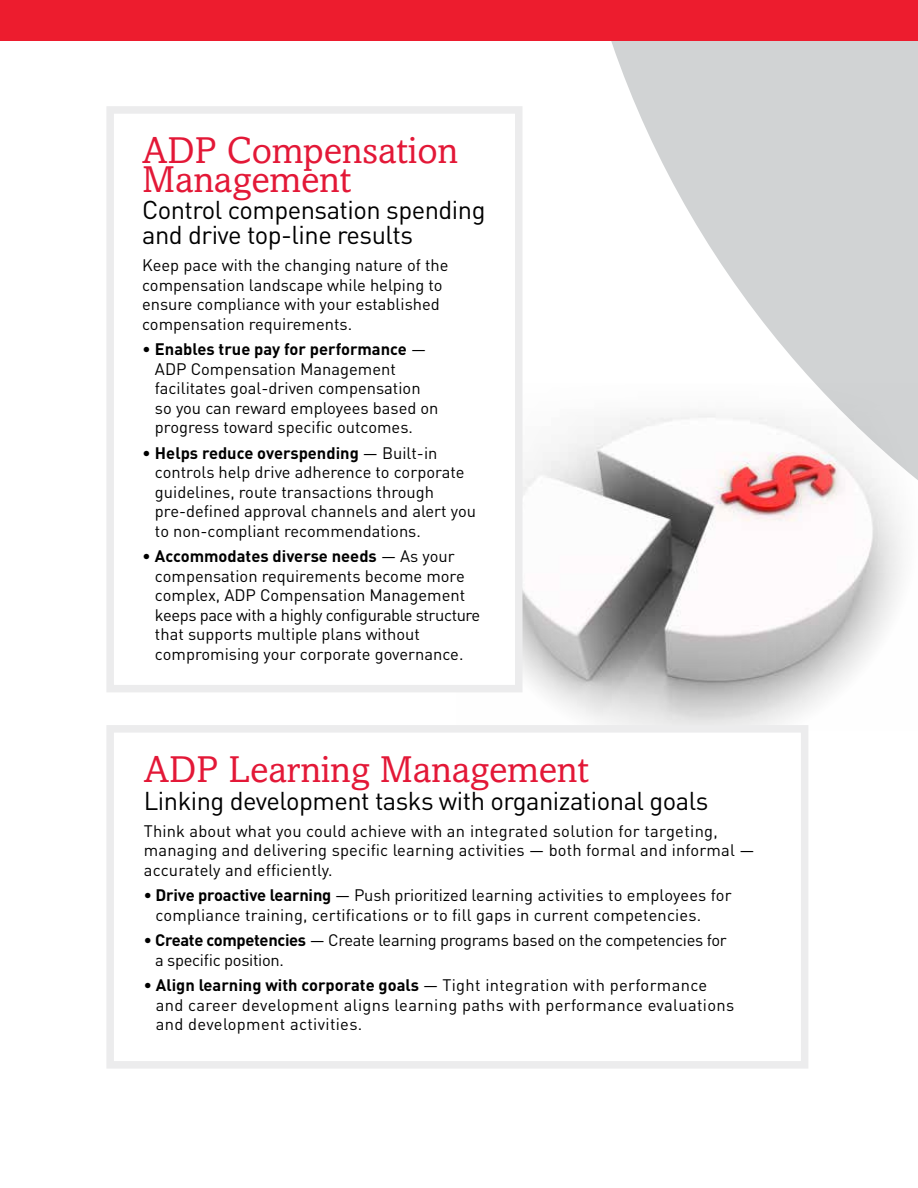
<style>
.page{position:relative;width:918px;height:1188px;background:#fff}
.page>*{position:absolute;margin:0;border:0;box-sizing:border-box;transform-origin:0 0}
.t1{font:37.5px/28.5px "Amasis MT Std";color:#e31837}
.t2{font:25.5px/24.8px "DIN";letter-spacing:-.02em;color:#000}
.t3{font:16.5px/19.5px "DIN";color:#000}
.t4{font:16.5px/19.5px "DIN";letter-spacing:.02em;color:#000}
.t5{font:16.5px/19.5px "DIN";letter-spacing:-.02em;color:#000}
.s1{font-weight:700}
</style>
<div class="page">
<img style="left:523px;top:452px;width:325px;height:273px">
<svg style="left:560px;top:40px;width:358px;height:637px"></svg>
<div style="left:0;top:0;width:918px;height:40px;background:#ed1c2e"></div>
<div style="left:106px;top:725px;width:702px;height:344px;background:#fff;border:8px solid #ececed"></div>
<div style="left:106px;top:106px;width:417px;height:586px;border:8px solid #ececed"></div>
<h1 class="t1" style="left:142px;top:136px;width:318px">ADP Compensation<br>Management</h1>
<h2 class="t2" style="left:142px;top:197px;width:345px">Control compensation spending and drive top-line results</h2>
<p class="t3" style="left:142px;top:255px;width:308px">Keep pace with the changing nature of the compensation landscape while helping to ensure compliance with your established compensation requirements.</p>
<p class="t3" style="left:155px;top:339px;width:285px;text-indent:-13px">• <span class="s1">Enables true pay for performance</span> — ADP Compensation Management facilitates goal-driven compensation so you can reward employees based on progress toward specific outcomes.</p>
<p class="t3" style="left:155px;top:443px;width:323px;text-indent:-13px">• <span class="s1">Helps reduce overspending</span> — Built-in controls help drive adherence to corporate guidelines, route transactions through pre-defined approval channels and alert you to non-compliant recommendations.</p>
<p class="t3" style="left:155px;top:546px;width:327px;text-indent:-13px">• <span class="s1">Accommodates diverse needs</span> — As your compensation requirements become more complex, ADP Compensation Management keeps pace with a highly configurable structure that supports multiple plans without compromising your corporate governance.</p>
<h1 class="t1" style="left:144px;top:755px;width:447px">ADP Learning Management</h1>
<h2 class="t2" style="left:144px;top:788px;width:566px">Linking development tasks with organizational goals</h2>
<p class="t3" style="left:144px;top:821px;width:612px">Think about what you could achieve with an integrated solution for targeting, managing and delivering specific learning activities — both formal and informal — accurately and efficiently.</p>
<p class="t3" style="left:155px;top:885px;width:578px;text-indent:-12px"><span class="s1">• Drive proactive learning</span> — Push prioritized learning activities to employees for compliance training, certifications or to fill gaps in current competencies.</p>
<p class="t5" style="left:155px;top:930px;width:573px;text-indent:-11px"><span class="s1">• Create competencies</span> — Create learning programs based on the competencies for a specific position.</p>
<p class="t4" style="left:156px;top:975px;width:580px;text-indent:-12px"><span class="s1">• Align learning with corporate goals</span> — Tight integration with performance and career development aligns learning paths with performance evaluations and development activities.</p>
</div>
